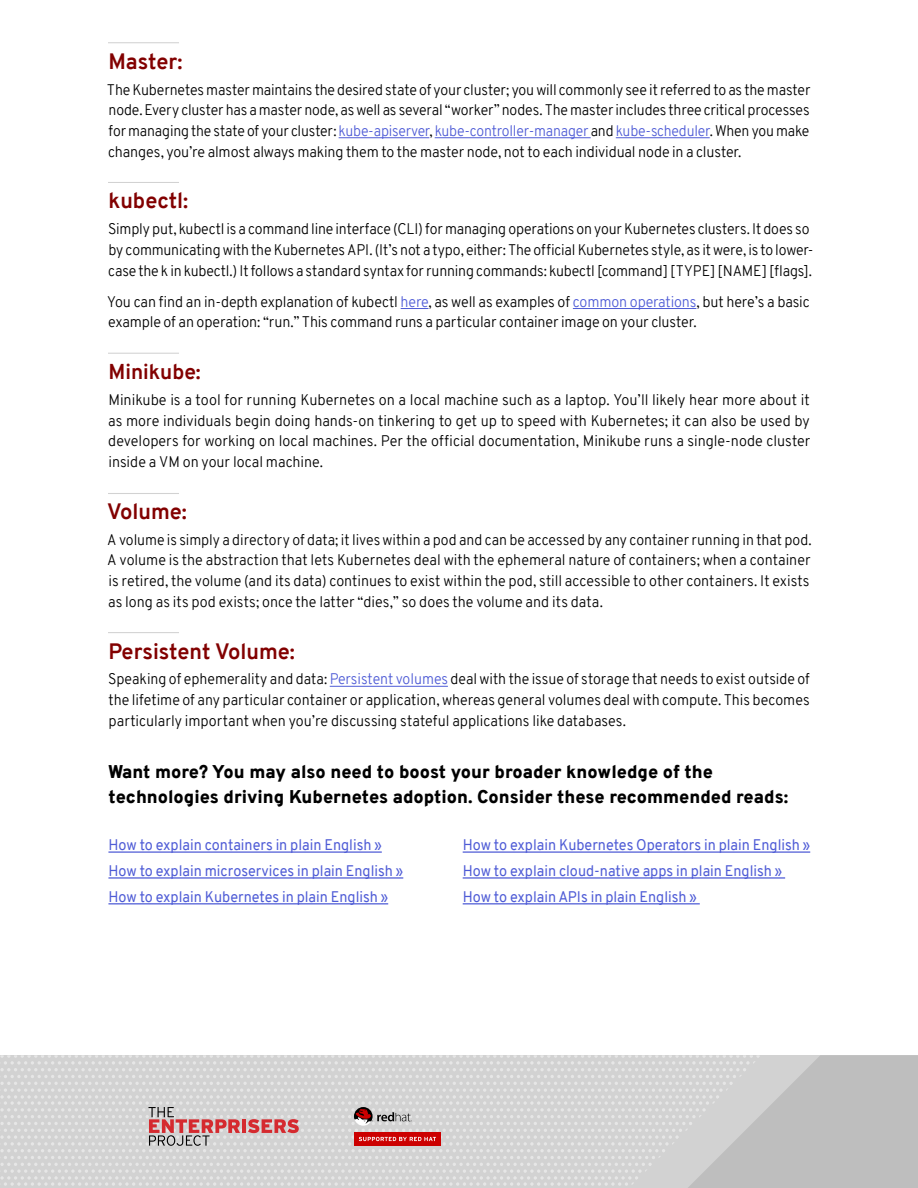
<style>
.page{position:relative;width:918px;height:1188px;background:#fff}
.page>*{position:absolute;margin:0;border:0;box-sizing:border-box;transform-origin:0 0}
.t1{font:700 21.75px "Overpass";color:#820000}
.t2{font:700 21px "Overpass";color:#820000}
.t3{font:900 18px/25.8px "Overpass";color:#000}
.t4{font:300 15px/20.7px "Overpass";letter-spacing:-.005em;color:#000;text-align:justify;scale:.95 1}
.t5{font:300 15px/20.7px "Overpass";letter-spacing:-.005em;color:#000;text-align:justify}
.t6{font:15px/25.8px "Overpass";color:#4f5cd6;scale:.96 1}
.t7{font:300 15px/20.7px "Overpass";letter-spacing:-.005em;color:#000;scale:.96 1}
.s1{color:#4f5cd6}
</style>
<div class="page">
<svg style="left:0;top:1055px;width:688px;height:133px;background:#d5d5d5"></svg>
<div style="left:354px;top:1132px;width:87px;height:14px;background:#c00"></div>
<svg style="left:359px;top:1137px;width:77px;height:4px"></svg>
<svg style="left:354px;top:1107px;width:58px;height:19px"></svg>
<hr style="left:242px;top:1119px;width:4px;height:14px;background:#d52a2f">
<svg style="left:248px;top:1119px;width:51px;height:14px"></svg>
<svg style="left:148px;top:1107px;width:92px;height:39px;background:#c7a3a4"></svg>
<svg style="left:688px;top:1055px;width:230px;height:133px;background:#c4c4c4"></svg>
<hr style="left:108px;top:42px;width:71px;height:1px;background:#d2d2d2">
<hr style="left:108px;top:182px;width:71px;height:1px;background:#d2d2d2">
<hr style="left:108px;top:493px;width:71px;height:1px;background:#d2d2d2">
<hr style="left:108px;top:632px;width:71px;height:1px;background:#d2d2d2">
<hr style="left:108px;top:353px;width:71px;height:1px;background:#d2d2d2">
<hr style="left:339px;top:137px;width:90px;height:1px;background:#4f5cd6">
<hr style="left:435px;top:137px;width:156px;height:1px;background:#4f5cd6">
<hr style="left:616px;top:137px;width:94px;height:1px;background:#4f5cd6">
<svg style="left:401px;top:308px;width:28px;height:1px"></svg>
<hr style="left:573px;top:308px;width:123px;height:1px;background:#4f5cd6">
<hr style="left:330px;top:686px;width:118px;height:1px;background:#4f5cd6">
<hr style="left:108px;top:851px;width:274px;height:2px;background:#4f5cd6">
<hr style="left:108px;top:877px;width:295px;height:2px;background:#4f5cd6">
<hr style="left:108px;top:903px;width:280px;height:1px;background:#4f5cd6">
<hr style="left:463px;top:851px;width:347px;height:2px;background:#4f5cd6">
<hr style="left:463px;top:877px;width:322px;height:2px;background:#4f5cd6">
<hr style="left:463px;top:903px;width:237px;height:1px;background:#4f5cd6">
<h1 class="t1" style="left:108px;top:46px;width:76px">Master:</h1>
<p class="t4" style="left:107px;top:79px;width:742px">The Kubernetes master maintains the desired state of your cluster; you will commonly see it referred to as the master node. Every cluster has a master node, as well as several “worker” nodes. The master includes three critical processes for managing the state of your cluster: <span class="s1">kube-apiserver</span>, <span class="s1">kube-controller-manager</span> and <span class="s1">kube-scheduler</span>. When you make changes, you’re almost always making them to the master node, not to each individual node in a cluster.</p>
<h1 class="t1" style="left:109px;top:185px;width:81px">kubectl:</h1>
<p class="t4" style="left:108px;top:219px;width:744px;text-align:left">Simply put, kubectl is a command line interface (CLI) for managing operations on your Kubernetes clusters. It does so by communicating with the Kubernetes API. (It’s not a typo, either: The official Kubernetes style, as it were, is to lower&shy;case the k in kubectl.) It follows a standard syntax for running commands: kubectl [command] [TYPE] [NAME] [flags].</p>
<p class="t7" style="left:107px;top:291px;width:733px">You can find an in-depth explanation of kubectl <span class="s1">here</span>, as well as examples of <span class="s1">common operations</span>, but here’s a basic example of an operation: “run.” This command runs a particular container image on your cluster.</p>
<h2 class="t2" style="left:108px;top:357px;width:94px">Minikube:</h2>
<p class="t5" style="left:108px;top:389px;width:704px">Minikube is a tool for running Kubernetes on a local machine such as a laptop. You’ll likely hear more about it as more individuals begin doing hands-on tinkering to get up to speed with Kubernetes; it can also be used by developers for working on local machines. Per the official documentation, Minikube runs a single-node cluster inside a VM on your local machine.</p>
<h1 class="t1" style="left:107px;top:496px;width:81px">Volume:</h1>
<p class="t4" style="left:107px;top:529px;width:743px;text-align:left">A volume is simply a directory of data; it lives within a pod and can be accessed by any container running in that pod.<br>A volume is the abstraction that lets Kubernetes deal with the ephemeral nature of containers; when a container is retired, the volume (and its data) continues to exist within the pod, still accessible to other containers. It exists as long as its pod exists; once the latter “dies,” so does the volume and its data.</p>
<h1 class="t1" style="left:108px;top:635px;width:188px">Persistent Volume:</h1>
<p class="t4" style="left:108px;top:669px;width:740px">Speaking of ephemerality and data: <span class="s1">Persistent volumes</span> deal with the issue of storage that needs to exist outside of the lifetime of any particular container or application, whereas general volumes deal with compute. This becomes particularly important when you’re discussing stateful applications like databases.</p>
<p class="t3" style="left:108px;top:759px;width:682px">Want more? You may also need to boost your broader knowledge of the technologies driving Kubernetes adoption. Consider these recommended reads:</p>
<p class="t6" style="left:108px;top:832px;width:309px">How to explain containers in plain English »<br>How to explain microservices in plain English »<br>How to explain Kubernetes in plain English »</p>
<p class="t6" style="left:463px;top:832px;width:364px">How to explain Kubernetes Operators in plain English »<br>How to explain cloud-native apps in plain English »<br>How to explain APIs in plain English »</p>
</div>
